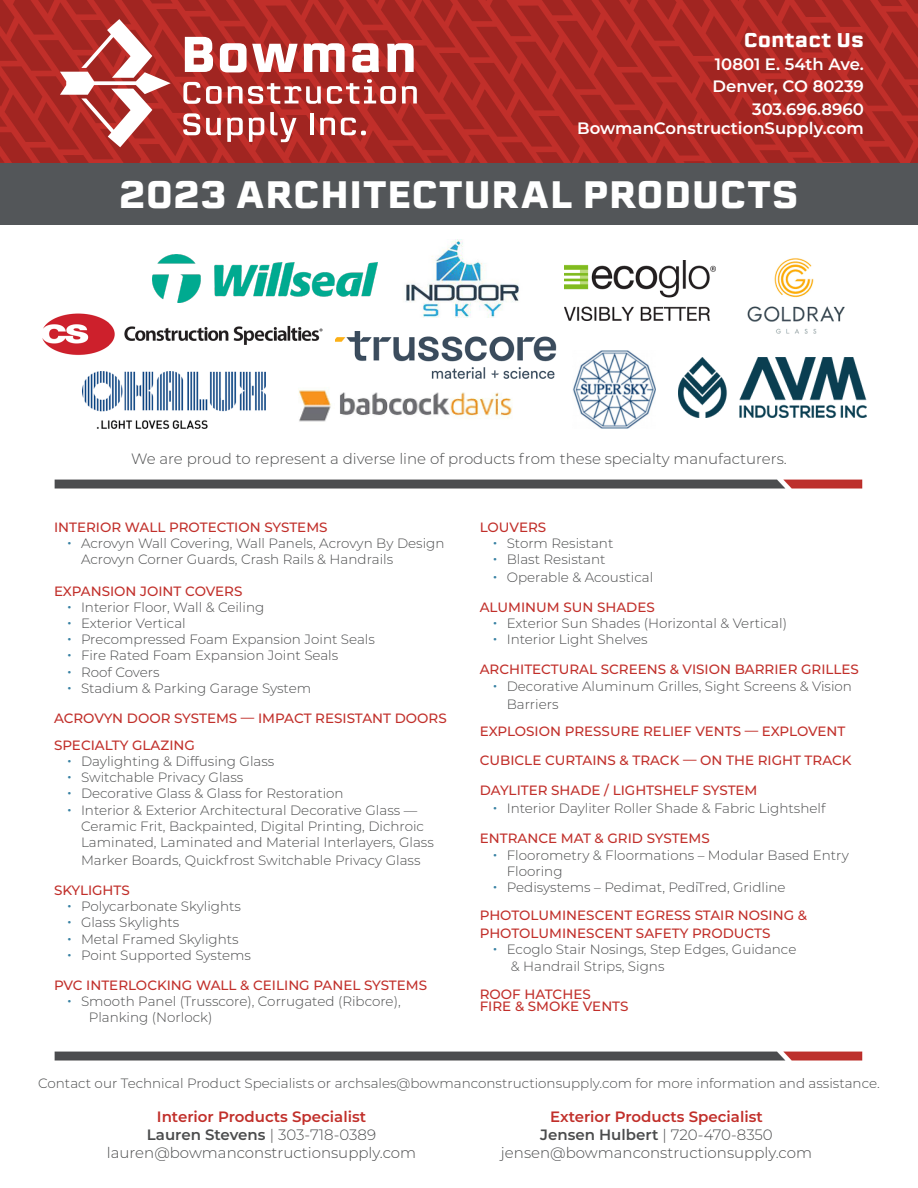
<style>
.page{position:relative;width:918px;height:1188px;background:#fff}
.page>*{position:absolute;margin:0;border:0;box-sizing:border-box;transform-origin:0 0}
.t1{font:700 37.5px "Erbaum";color:#fff}
.Subhead{font:700 19.5px "Erbaum";color:#fff}
.Subhead-2{font:600 16.5px "Montserrat";color:#fff}
.Subhead-3{font:300 15px "Montserrat";color:#4b4c4d}
.Subhead-4{font:600 15px "Montserrat";color:#c12f2a}
.Subhead-5{font:600 15px "Montserrat";color:#4b4c4d}
.Subhead-6{font:300 13.5px/16.2px "Montserrat";color:#4b4c4d}
.Subhead-7{font:500 13.5px "Montserrat";color:#c12f2a}
.Heading{font:500 13.5px "Montserrat";color:#c12f2a}
.s1{font-family:"Mr Eaves XL Mod OT";font-weight:400;font-size:16.5px;color:#3881a3}
.s2{font-weight:300}
</style>
<div class="page">
<div style="left:0;top:163px;width:918px;height:62px;background:#535659"></div>
<img style="left:747px;top:258px;width:98px;height:76px">
<img style="left:573px;top:350px;width:83px;height:79px">
<img style="left:405px;top:239px;width:114px;height:79px">
<img style="left:564px;top:260px;width:151px;height:61px">
<img style="left:679px;top:357px;width:188px;height:60px">
<img style="left:83px;top:371px;width:182px;height:58px">
<img style="left:299px;top:390px;width:213px;height:32px">
<img style="left:153px;top:254px;width:224px;height:49px">
<img style="left:336px;top:331px;width:221px;height:48px">
<img style="left:42px;top:313px;width:281px;height:42px">
<svg style="left:0;top:0;width:918px;height:163px;background:#b23834"></svg>
<img style="left:54px;top:1051px;width:809px;height:10px">
<img style="left:54px;top:479px;width:809px;height:10px">
<p class="Subhead" style="left:744px;top:26px;width:122px">Contact Us</p>
<p class="Subhead-2" style="left:715px;top:52px;width:151px">10801 E. 54th Ave.</p>
<p class="Subhead-2" style="left:713px;top:75px;width:153px">Denver, CO 80239</p>
<p class="Subhead-2" style="left:752px;top:97px;width:113px">303.696.8960</p>
<p class="Subhead-2" style="left:577px;top:117px;width:288px">BowmanConstructionSupply.com</p>
<p class="t1" style="left:119px;top:168px;width:681px">2023 ARCHITECTURAL PRODUCTS</p>
<p class="Subhead-3" style="left:131px;top:448px;width:657px">We are proud to represent a diverse line of products from these specialty manufacturers.</p>
<p class="Subhead-7" style="left:54px;top:517px;width:275px">INTERIOR WALL PROTECTION SYSTEMS</p>
<p class="Subhead-6" style="left:81px;top:535px;width:365px;text-indent:-14px"><span class="s1">•</span> Acrovyn Wall Covering, Wall Panels, Acrovyn By Design<br>Acrovyn Corner Guards, Crash Rails &amp; Handrails</p>
<p class="Subhead-7" style="left:54px;top:581px;width:190px">EXPANSION JOINT COVERS</p>
<p class="Subhead-6" style="left:68px;top:598px;width:198px"><span class="s1">•</span> Interior Floor, Wall &amp; Ceiling</p>
<p class="Subhead-6" style="left:68px;top:615px;width:120px"><span class="s1">•</span> Exterior Vertical</p>
<p class="Subhead-6" style="left:68px;top:631px;width:309px"><span class="s1">•</span> Precompressed Foam Expansion Joint Seals</p>
<p class="Subhead-6" style="left:68px;top:647px;width:272px"><span class="s1">•</span> Fire Rated Foam Expansion Joint Seals</p>
<p class="Subhead-6" style="left:68px;top:663px;width:94px"><span class="s1">•</span> Roof Covers</p>
<p class="Subhead-6" style="left:68px;top:679px;width:245px"><span class="s1">•</span> Stadium &amp; Parking Garage System</p>
<p class="Subhead-7" style="left:54px;top:709px;width:394px">ACROVYN DOOR SYSTEMS — IMPACT RESISTANT DOORS</p>
<p class="Subhead-7" style="left:54px;top:736px;width:142px">SPECIALTY GLAZING</p>
<p class="Subhead-6" style="left:68px;top:753px;width:208px"><span class="s1">•</span> Daylighting &amp; Diffusing Glass</p>
<p class="Subhead-6" style="left:68px;top:769px;width:177px"><span class="s1">•</span> Switchable Privacy Glass</p>
<p class="Subhead-6" style="left:68px;top:785px;width:278px"><span class="s1">•</span> Decorative Glass &amp; Glass for Restoration</p>
<p class="Subhead-6" style="left:81px;top:801px;width:354px;text-indent:-14px"><span class="s1">•</span> Interior &amp; Exterior Architectural Decorative Glass —<br>Ceramic Frit, Backpainted, Digital Printing, Dichroic<br>Laminated, Laminated and Material Interlayers, Glass</p>
<p class="Subhead-6" style="left:81px;top:852px;width:341px">Marker Boards, Quickfrost Switchable Privacy Glass</p>
<p class="Subhead-7" style="left:54px;top:881px;width:77px">SKYLIGHTS</p>
<p class="Subhead-6" style="left:68px;top:898px;width:175px"><span class="s1">•</span> Polycarbonate Skylights</p>
<p class="Subhead-6" style="left:68px;top:914px;width:113px"><span class="s1">•</span> Glass Skylights</p>
<p class="Subhead-6" style="left:68px;top:930px;width:173px"><span class="s1">•</span> Metal Framed Skylights</p>
<p class="Subhead-6" style="left:68px;top:946px;width:185px"><span class="s1">•</span> Point Supported Systems</p>
<p class="Subhead-7" style="left:54px;top:976px;width:375px">PVC INTERLOCKING WALL &amp; CEILING PANEL SYSTEMS</p>
<p class="Subhead-6" style="left:68px;top:993px;width:335px"><span class="s1">•</span> Smooth Panel (Trusscore), Corrugated (Ribcore),</p>
<p class="Subhead-6" style="left:89px;top:1009px;width:125px">Planking (Norlock)</p>
<p class="Subhead-7" style="left:480px;top:517px;width:68px">LOUVERS</p>
<p class="Subhead-6" style="left:493px;top:535px;width:122px"><span class="s1">•</span> Storm Resistant</p>
<p class="Subhead-6" style="left:493px;top:551px;width:114px"><span class="s1">•</span> Blast Resistant</p>
<p class="Subhead-6" style="left:493px;top:569px;width:161px"><span class="s1">•</span> Operable &amp; Acoustical</p>
<p class="Subhead-7" style="left:480px;top:598px;width:177px">ALUMINUM SUN SHADES</p>
<p class="Subhead-6" style="left:493px;top:615px;width:295px"><span class="s1">•</span> Exterior Sun Shades (Horizontal &amp; Vertical)</p>
<p class="Subhead-6" style="left:493px;top:631px;width:156px"><span class="s1">•</span> Interior Light Shelves</p>
<p class="Subhead-7" style="left:480px;top:660px;width:381px">ARCHITECTURAL SCREENS &amp; VISION BARRIER GRILLES</p>
<p class="Subhead-6" style="left:507px;top:676px;width:347px;line-height:18px;text-indent:-14px"><span class="s1">•</span> Decorative Aluminum Grilles, Sight Screens &amp; Vision<br>Barriers</p>
<p class="Subhead-7" style="left:480px;top:721px;width:367px">EXPLOSION PRESSURE RELIEF VENTS — EXPLOVENT</p>
<p class="Subhead-7" style="left:480px;top:751px;width:373px">CUBICLE CURTAINS &amp; TRACK — ON THE RIGHT TRACK</p>
<p class="Subhead-7" style="left:480px;top:781px;width:279px">DAYLITER SHADE / LIGHTSHELF SYSTEM</p>
<p class="Subhead-6" style="left:493px;top:800px;width:334px"><span class="s1">•</span> Interior Dayliter Roller Shade &amp; Fabric Lightshelf</p>
<p class="Subhead-7" style="left:480px;top:829px;width:232px">ENTRANCE MAT &amp; GRID SYSTEMS</p>
<p class="Subhead-6" style="left:507px;top:846px;width:344px;text-indent:-14px"><span class="s1">•</span> Floorometry &amp; Floormations – Modular Based Entry<br>Flooring</p>
<p class="Subhead-6" style="left:493px;top:879px;width:294px"><span class="s1">•</span> Pedisystems – Pedimat, PediTred, Gridline</p>
<p class="Heading" style="left:480px;top:906px;width:329px">PHOTOLUMINESCENT EGRESS STAIR NOSING &amp;</p>
<p class="Heading" style="left:480px;top:924px;width:292px">PHOTOLUMINESCENT SAFETY PRODUCTS</p>
<p class="Subhead-6" style="left:493px;top:941px;width:305px"><span class="s1">•</span> Ecoglo Stair Nosings, Step Edges, Guidance</p>
<p class="Subhead-6" style="left:511px;top:957px;width:155px">&amp; Handrail Strips, Signs</p>
<p class="Subhead-7" style="left:480px;top:985px;width:113px">ROOF HATCHES</p>
<p class="Subhead-7" style="left:480px;top:997px;width:150px">FIRE &amp; SMOKE VENTS</p>
<p class="Subhead-6" style="left:38px;top:1075px;width:843px">Contact our Technical Product Specialists or archsales@bowmanconstructionsupply.com for more information and assistance.</p>
<p class="Subhead-4" style="left:550px;top:1106px;width:214px">Exterior Products Specialist</p>
<p class="Subhead-5" style="left:540px;top:1124px;width:234px">Jensen Hulbert <span class="s2">| 720-470-8350</span></p>
<p class="Subhead-3" style="left:501px;top:1142px;width:313px">jensen@bowmanconstructionsupply.com</p>
<p class="Subhead-4" style="left:157px;top:1106px;width:211px">Interior Products Specialist</p>
<p class="Subhead-5" style="left:147px;top:1124px;width:231px">Lauren Stevens <span class="s2">| 303-718-0389</span></p>
<p class="Subhead-3" style="left:107px;top:1142px;width:311px">lauren@bowmanconstructionsupply.com</p>
</div>
